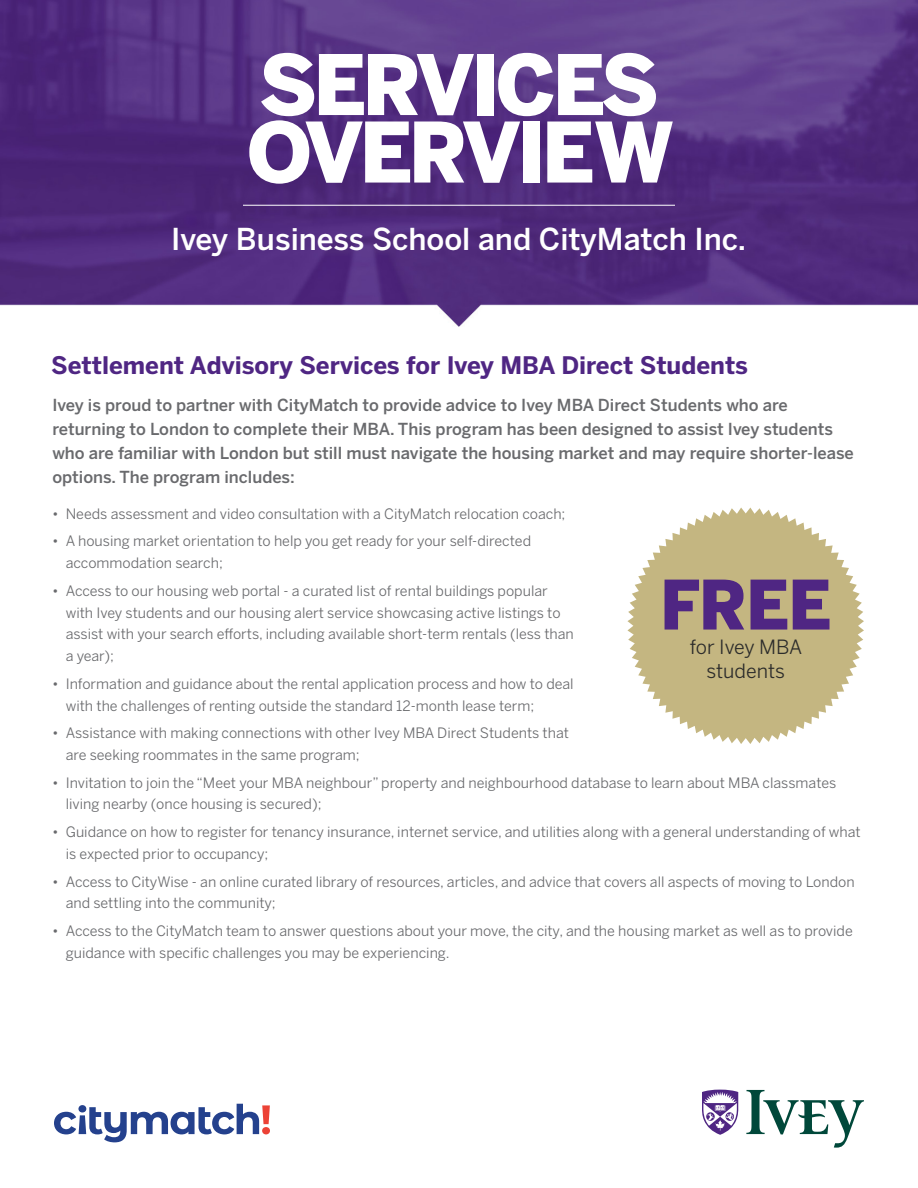
<style>
.page{position:relative;width:918px;height:1188px;background:#fff}
.page>*{position:absolute;margin:0;border:0;box-sizing:border-box;transform-origin:0 0}
.Top_Title{font:900 82.5px/67.5px "Benton Sans";letter-spacing:-.05em;color:#fff}
.Sidebar_Price{font:900 67.5px "Benton Sans";color:#4f2683}
.Top_Subtitle{font:500 30px "Benton Sans";color:#fff}
.Main_Content_Title{font:700 24px "Benton Sans";color:#4f2683}
.Sidebar_Text{font:19.5px "Benton Sans";color:#2c2c2b}
.Subtitle{font:500 16.5px/24px "Benton Sans";color:#696a6d}
.t1{font:14.25px/21.8px "Benton Sans";color:#696a6d}
</style>
<div class="page">
<svg style="left:702px;top:1090px;width:36px;height:45px"></svg>
<svg style="left:746px;top:1090px;width:118px;height:58px"></svg>
<svg style="left:627px;top:508px;width:237px;height:236px;fill:#c4b681"></svg>
<img style="left:0;top:0;width:918px;height:327px">
<hr style="left:243px;top:205px;width:432px;height:1px;background:#fff">
<svg style="left:54px;top:1104px;width:216px;height:38px"></svg>
<p class="Top_Title" style="left:247px;top:50px;width:429px">SERVICES<br>OVERVIEW</p>
<p class="Top_Subtitle" style="left:171px;top:221px;width:576px">Ivey Business School and CityMatch Inc.</p>
<p class="Main_Content_Title" style="left:51px;top:351px;width:698px">Settlement Advisory Services for Ivey MBA Direct Students</p>
<p class="Subtitle" style="left:52px;top:393px;width:803px">Ivey is proud to partner with CityMatch to provide advice to Ivey MBA Direct Students who are returning to London to complete their MBA. This program has been designed to assist Ivey students who are familiar with London but still must navigate the housing market and may require shorter-lease options. The program includes:</p>
<p class="t1" style="left:52px;top:503px;width:515px">• Needs assessment and video consultation with a CityMatch relocation coach;</p>
<p class="t1" style="left:66px;top:530px;width:467px;text-indent:-14px">• A housing market orientation to help you get ready for your self-directed accommodation search;</p>
<p class="t1" style="left:66px;top:580px;width:510px;text-indent:-14px">• Access to our housing web portal - a curated list of rental buildings popular with Ivey students and our housing alert service showcasing active listings to assist with your search efforts, including available short-term rentals (less than a year);</p>
<p class="t1" style="left:66px;top:673px;width:509px;text-indent:-14px">• Information and guidance about the rental application process and how to deal with the challenges of renting outside the standard 12-month lease term;</p>
<p class="t1" style="left:66px;top:722px;width:505px;text-indent:-14px">• Assistance with making connections with other Ivey MBA Direct Students that are seeking roommates in the same program;</p>
<p class="t1" style="left:66px;top:771px;width:772px;text-indent:-14px">• Invitation to join the “Meet your MBA neighbour” property and neighbourhood database to learn about MBA classmates living nearby (once housing is secured);</p>
<p class="t1" style="left:66px;top:821px;width:797px;text-indent:-14px">• Guidance on how to register for tenancy insurance, internet service, and utilities along with a general understanding of what is expected prior to occupancy;</p>
<p class="t1" style="left:66px;top:870px;width:790px;text-indent:-14px">• Access to CityWise - an online curated library of resources, articles, and advice that covers all aspects of moving to London and settling into the community;</p>
<p class="t1" style="left:66px;top:920px;width:789px;text-indent:-14px">• Access to the CityMatch team to answer questions about your move, the city, and the housing market as well as to provide guidance with specific challenges you may be experiencing.</p>
<p class="Sidebar_Price" style="left:660px;top:565px;width:173px">FREE</p>
<p class="Sidebar_Text" style="left:690px;top:635px;width:114px">for Ivey MBA</p>
<p class="Sidebar_Text" style="left:707px;top:659px;width:80px">students</p>
</div>
